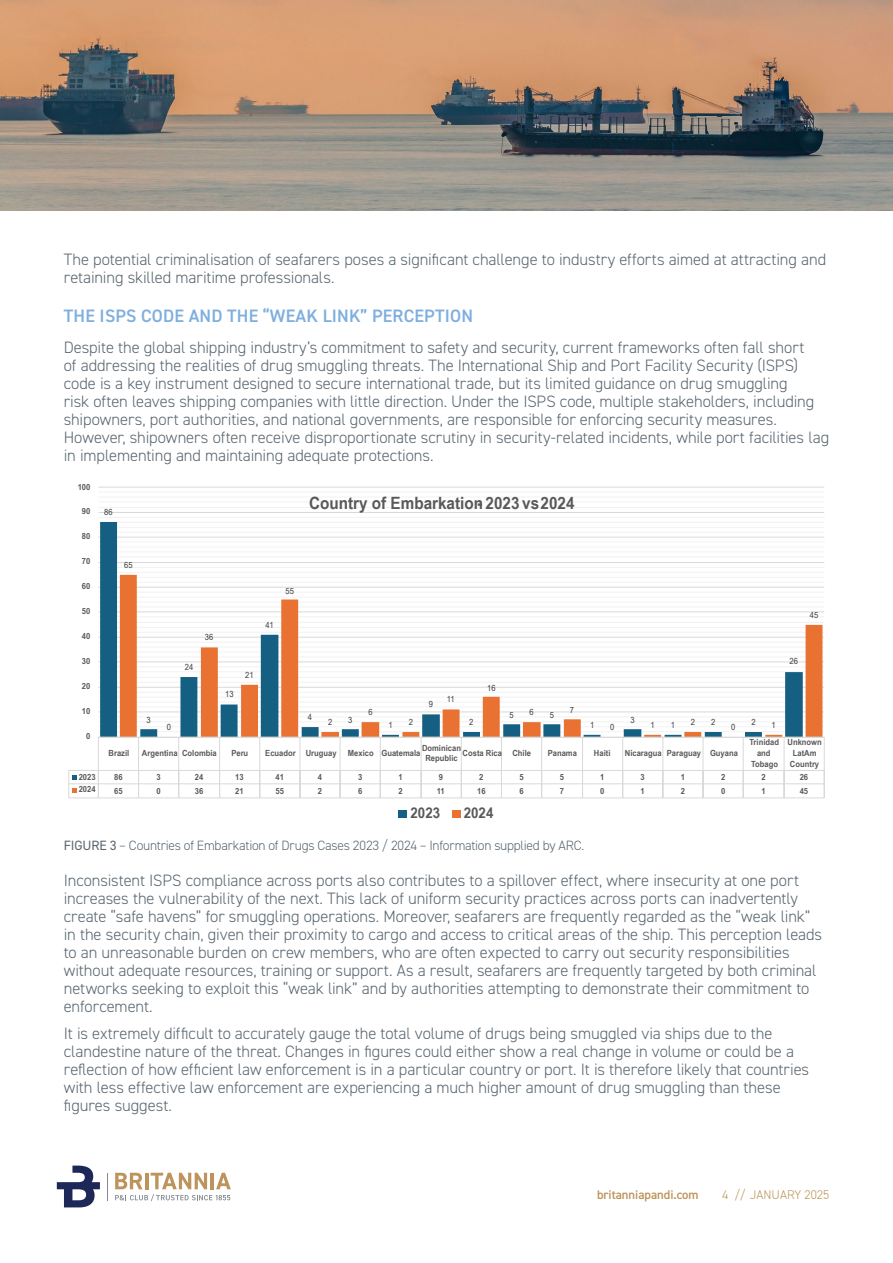
<style>
.page{position:relative;width:893px;height:1263px;background:#fff}
.page>*{position:absolute;margin:0;border:0;box-sizing:border-box;transform-origin:0 0}
.t1{font:600 18px "DIN2014";letter-spacing:.01em;color:#7fafde}
.t2{font:700 16.95px "Arial Narrow";color:#595959;scale:1.1 1}
.t3{font:300 16.5px/18px "DIN2014";letter-spacing:-.005em;color:#596670}
.t4{font:700 14.85px "Arial Narrow";color:#595959;scale:1.1 1}
.t5{font:300 13.5px "DIN2014";letter-spacing:-.015em;color:#596670}
.t6{font:600 12.6px "DIN2014";color:#bd945b}
.t7{font:300 12.6px "DIN2014";color:#bd945b}
.t8{font:700 8.4px/10.1px "Arial Narrow";color:#595959;text-align:center;scale:1.1 1}
.t9{font:8.4px "Arial Narrow";color:#404040;scale:1.1 1}
.s1{font-weight:400}
</style>
<div class="page">
<svg style="left:57px;top:1165px;width:43px;height:42px"></svg>
<svg style="left:115px;top:1173px;width:116px;height:28px"></svg>
<svg style="left:107px;top:1173px;width:1px;height:27px"></svg>
<svg style="left:68px;top:486px;width:757px;height:332px"></svg>
<img style="left:0;top:0;width:893px;height:210px">
<p class="t3" style="left:64px;top:251px;width:764px">The potential criminalisation of seafarers poses a significant challenge to industry efforts aimed at attracting and retaining skilled maritime professionals.</p>
<p class="t1" style="left:64px;top:304px;width:411px">THE ISPS CODE AND THE “WEAK LINK” PERCEPTION</p>
<p class="t3" style="left:64px;top:338px;width:767px">Despite the global shipping industry’s commitment to safety and security, current frameworks often fall short<br>of addressing the realities of drug smuggling threats. The International Ship and Port Facility Security (ISPS) code is a key instrument designed to secure international trade, but its limited guidance on drug smuggling<br>risk often leaves shipping companies with little direction. Under the ISPS code, multiple stakeholders, including shipowners, port authorities, and national governments, are responsible for enforcing security measures.<br>However, shipowners often receive disproportionate scrutiny in security-related incidents, while port facilities lag in implementing and maintaining adequate protections.</p>
<p class="t8" style="left:78px;top:481px;width:13px">100</p>
<p class="t8" style="left:82px;top:505px;width:9px">90</p>
<p class="t9" style="left:104px;top:506px;width:9px">86</p>
<p class="t2" style="left:309px;top:490px;width:243px">Country of Embarkation - 2023 vs 2024</p>
<p class="t8" style="left:82px;top:531px;width:9px">80</p>
<p class="t8" style="left:82px;top:556px;width:9px">70</p>
<p class="t9" style="left:124px;top:559px;width:9px">65</p>
<p class="t8" style="left:82px;top:580px;width:9px">60</p>
<p class="t9" style="left:286px;top:584px;width:9px">55</p>
<p class="t8" style="left:82px;top:605px;width:9px">50</p>
<p class="t9" style="left:810px;top:608px;width:9px">45</p>
<p class="t9" style="left:265px;top:619px;width:9px">41</p>
<p class="t8" style="left:82px;top:631px;width:9px">40</p>
<p class="t9" style="left:205px;top:631px;width:9px">36</p>
<p class="t8" style="left:82px;top:656px;width:9px">30</p>
<p class="t9" style="left:185px;top:660px;width:9px">24</p>
<p class="t9" style="left:790px;top:655px;width:9px">26</p>
<p class="t9" style="left:245px;top:669px;width:9px">21</p>
<p class="t8" style="left:82px;top:680px;width:9px">20</p>
<p class="t8" style="left:82px;top:705px;width:9px">10</p>
<p class="t9" style="left:147px;top:713px;width:5px">3</p>
<p class="t9" style="left:167px;top:721px;width:5px">0</p>
<p class="t9" style="left:225px;top:688px;width:9px">13</p>
<p class="t9" style="left:308px;top:711px;width:5px">4</p>
<p class="t9" style="left:348px;top:713px;width:5px">3</p>
<p class="t9" style="left:328px;top:716px;width:5px">2</p>
<p class="t9" style="left:368px;top:706px;width:5px">6</p>
<p class="t9" style="left:388px;top:719px;width:5px">1</p>
<p class="t9" style="left:409px;top:716px;width:5px">2</p>
<p class="t9" style="left:429px;top:698px;width:5px">9</p>
<p class="t9" style="left:447px;top:693px;width:9px">11</p>
<p class="t9" style="left:469px;top:716px;width:5px">2</p>
<p class="t9" style="left:487px;top:682px;width:9px">16</p>
<p class="t9" style="left:530px;top:706px;width:5px">6</p>
<p class="t9" style="left:570px;top:703px;width:5px">7</p>
<p class="t9" style="left:509px;top:708px;width:5px">5</p>
<p class="t9" style="left:550px;top:708px;width:5px">5</p>
<p class="t9" style="left:590px;top:719px;width:5px">1</p>
<p class="t9" style="left:630px;top:713px;width:5px">3</p>
<p class="t9" style="left:671px;top:719px;width:5px">1</p>
<p class="t9" style="left:711px;top:716px;width:5px">2</p>
<p class="t9" style="left:751px;top:716px;width:5px">2</p>
<p class="t9" style="left:610px;top:721px;width:5px">0</p>
<p class="t9" style="left:651px;top:719px;width:5px">1</p>
<p class="t9" style="left:691px;top:716px;width:5px">2</p>
<p class="t9" style="left:731px;top:721px;width:5px">0</p>
<p class="t9" style="left:772px;top:719px;width:5px">1</p>
<p class="t8" style="left:86px;top:731px;width:5px">0</p>
<p class="t8" style="left:109px;top:747px;width:20px">Brazil</p>
<p class="t8" style="left:142px;top:747px;width:70px">Argentina Colombia</p>
<p class="t8" style="left:231px;top:747px;width:17px">Peru</p>
<p class="t8" style="left:265px;top:747px;width:66px">Ecuador Uruguay</p>
<p class="t8" style="left:348px;top:747px;width:67px">Mexico Guatemala</p>
<p class="t8" style="left:422px;top:742px;width:37px">Dominican<br>Republic</p>
<p class="t8" style="left:463px;top:747px;width:64px">Costa Rica Chile</p>
<p class="t8" style="left:548px;top:747px;width:28px">Panama</p>
<p class="t8" style="left:594px;top:747px;width:17px">Haiti</p>
<p class="t8" style="left:625px;top:747px;width:104px">Nicaragua Paraguay Guyana</p>
<p class="t8" style="left:749px;top:737px;width:28px">Trinidad and</p>
<p class="t8" style="left:751px;top:758px;width:26px">Tobago</p>
<p class="t8" style="left:788px;top:737px;width:33px">Unknown<br>LatAm</p>
<p class="t8" style="left:790px;top:758px;width:28px">Country</p>
<p class="t8" style="left:79px;top:771px;width:17px">2023</p>
<p class="t8" style="left:114px;top:771px;width:9px">86</p>
<p class="t8" style="left:157px;top:771px;width:5px">3</p>
<p class="t8" style="left:195px;top:771px;width:9px">24</p>
<p class="t8" style="left:235px;top:771px;width:9px">13</p>
<p class="t8" style="left:275px;top:771px;width:9px">41</p>
<p class="t8" style="left:318px;top:771px;width:5px">4</p>
<p class="t8" style="left:358px;top:771px;width:5px">3</p>
<p class="t8" style="left:399px;top:771px;width:5px">1</p>
<p class="t8" style="left:439px;top:771px;width:5px">9</p>
<p class="t8" style="left:479px;top:771px;width:5px">2</p>
<p class="t8" style="left:520px;top:771px;width:5px">5</p>
<p class="t8" style="left:560px;top:771px;width:5px">5</p>
<p class="t8" style="left:600px;top:771px;width:5px">1</p>
<p class="t8" style="left:640px;top:771px;width:5px">3</p>
<p class="t8" style="left:681px;top:771px;width:5px">1</p>
<p class="t8" style="left:721px;top:771px;width:5px">2</p>
<p class="t8" style="left:761px;top:771px;width:5px">2</p>
<p class="t8" style="left:800px;top:771px;width:9px">26</p>
<p class="t8" style="left:79px;top:784px;width:17px">2024</p>
<p class="t8" style="left:114px;top:785px;width:9px">65</p>
<p class="t8" style="left:157px;top:785px;width:5px">0</p>
<p class="t8" style="left:195px;top:785px;width:9px">36</p>
<p class="t8" style="left:235px;top:785px;width:9px">21</p>
<p class="t8" style="left:275px;top:785px;width:9px">55</p>
<p class="t8" style="left:318px;top:785px;width:5px">2</p>
<p class="t8" style="left:358px;top:785px;width:5px">6</p>
<p class="t8" style="left:399px;top:785px;width:5px">2</p>
<p class="t8" style="left:437px;top:785px;width:9px">11</p>
<p class="t8" style="left:477px;top:785px;width:9px">16</p>
<p class="t8" style="left:520px;top:785px;width:5px">6</p>
<p class="t8" style="left:560px;top:785px;width:5px">7</p>
<p class="t8" style="left:600px;top:785px;width:5px">0</p>
<p class="t8" style="left:640px;top:785px;width:5px">1</p>
<p class="t8" style="left:681px;top:785px;width:5px">2</p>
<p class="t8" style="left:721px;top:785px;width:5px">0</p>
<p class="t8" style="left:761px;top:785px;width:5px">1</p>
<p class="t8" style="left:800px;top:785px;width:9px">45</p>
<p class="t4" style="left:410px;top:801px;width:28px">2023</p>
<p class="t4" style="left:464px;top:801px;width:28px">2024</p>
<p class="t5" style="left:64px;top:837px;width:522px"><span class="s1">FIGURE 3</span> – Countries of Embarkation of Drugs Cases 2023 / 2024 – Information supplied by ARC.</p>
<p class="t3" style="left:64px;top:871px;width:760px">Inconsistent ISPS compliance across ports also contributes to a spillover effect, where insecurity at one port increases the vulnerability of the next. This lack of uniform security practices across ports can inadvertently create “safe havens” for smuggling operations. Moreover, seafarers are frequently regarded as the “weak link” in the security chain, given their proximity to cargo and access to critical areas of the ship. This perception leads to an unreasonable burden on crew members, who are often expected to carry out security responsibilities without adequate resources, training or support. As a result, seafarers are frequently targeted by both criminal networks seeking to exploit this “weak link” and by authorities attempting to demonstrate their commitment to enforcement.</p>
<p class="t3" style="left:64px;top:1024px;width:747px">It is extremely difficult to accurately gauge the total volume of drugs being smuggled via ships due to the clandestine nature of the threat. Changes in figures could either show a real change in volume or could be a reflection of how efficient law enforcement is in a particular country or port. It is therefore likely that countries with less effective law enforcement are experiencing a much higher amount of drug smuggling than these figures suggest.</p>
<p class="t6" style="left:597px;top:1186px;width:103px">britanniapandi.com</p>
<p class="t7" style="left:722px;top:1187px;width:109px">4 // JANUARY 2025</p>
</div>
